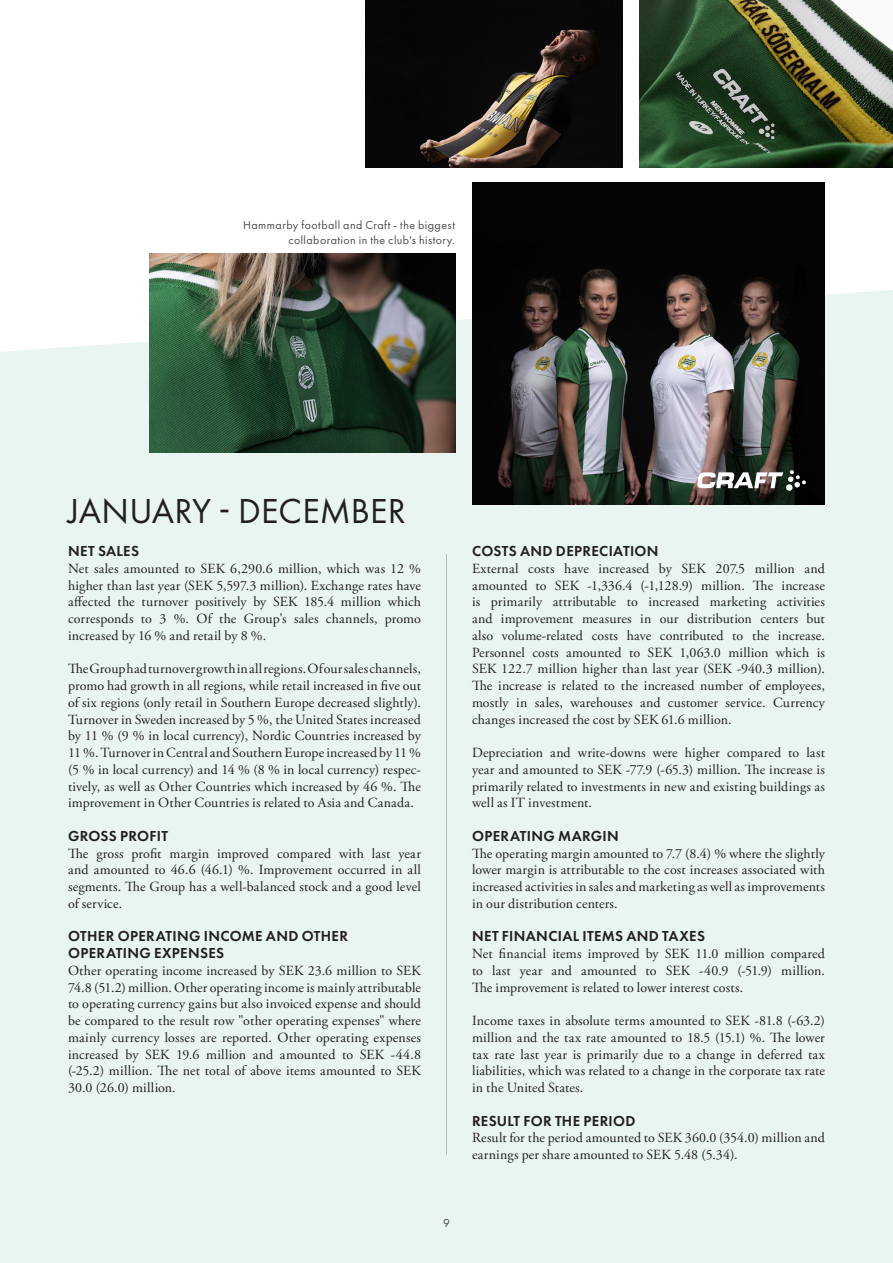
<style>
.page{position:relative;width:893px;height:1263px;background:#fff}
.page>*{position:absolute;margin:0;border:0;box-sizing:border-box;transform-origin:0 0}
.Mellanrubrik_12{font:36px "Futura PT";letter-spacing:.005em;color:#231f20}
.Mellanrubrik_10_fet{font:600 15px/16.8px "Futura PT";letter-spacing:.02em;color:#231f20}
.Mellanrubrik_10{font:600 15px "Futura PT";letter-spacing:.02em;color:#231f20}
.Brödtext{font:13.95px/16.8px "Adobe Garamond Pro";letter-spacing:.01em;color:#231f20;text-align:justify}
.Bildtext{font:12px/15px "Futura PT";letter-spacing:.035em;color:#4b4c4d;text-align:right}
.Header___Footer{font:12px "Futura PT";color:#4b4c4d}
</style>
<div class="page">
<div style="left:0;top:290px;width:893px;height:973px;background:#e8f5f0"></div>
<img style="left:472px;top:183px;width:353px;height:322px">
<img style="left:150px;top:254px;width:306px;height:199px">
<img style="left:639px;top:0;width:254px;height:167px">
<img style="left:366px;top:0;width:256px;height:167px">
<svg style="left:697px;top:470px;width:109px;height:20px"></svg>
<hr style="left:446px;top:554px;width:1px;height:600px;background:#939598">
<p class="Bildtext" style="left:243px;top:217px;width:213px">Hammarby football and Craft - the biggest collaboration in the club's history.</p>
<p class="Mellanrubrik_12" style="left:68px;top:489px;width:339px">JANUARY - DECEMBER</p>
<p class="Mellanrubrik_10" style="left:68px;top:542px;width:72px">NET SALES</p>
<p class="Brödtext" style="left:68px;top:561px;width:354px">Net sales amounted to SEK 6,290.6 million, which was 12 % higher than last year (SEK 5,597.3 million). Exchange rates have affected the turnover positively by SEK 185.4 million which corresponds to 3 %. Of the Group's sales channels, promo increased by 16 % and retail by 8 %.</p>
<p class="Brödtext" style="left:68px;top:661px;width:354px">The Group had turnover growth in all regions. Of our sales channels, promo had growth in all regions, while retail increased in five out of six regions (only retail in Southern Europe decreased slightly).<br>Turnover in Sweden increased by 5 %, the United States increased by 11 % (9 % in local currency), Nordic Countries increased by 11 %. Turnover in Central and Southern Europe increased by 11 % (5 % in local currency) and 14 % (8 % in local currency) respec&shy;tively, as well as Other Countries which increased by 46 %. The improvement in Other Countries is related to Asia and Canada.</p>
<p class="Mellanrubrik_10_fet" style="left:68px;top:827px;width:101px">GROSS PROFIT</p>
<p class="Brödtext" style="left:68px;top:845px;width:354px">The gross profit margin improved compared with last year and amounted to 46.6 (46.1) %. Improvement occurred in all segments. The Group has a well-balanced stock and a good level of service.</p>
<p class="Mellanrubrik_10_fet" style="left:68px;top:928px;width:281px">OTHER OPERATING INCOME AND OTHER<br>OPERATING EXPENSES</p>
<p class="Brödtext" style="left:68px;top:962px;width:354px">Other operating income increased by SEK 23.6 million to SEK 74.8 (51.2) million. Other operating income is mainly attributable to operating currency gains but also invoiced expense and should be compared to the result row "other operating expenses" where mainly currency losses are reported. Other operating expenses increased by SEK 19.6 million and amounted to SEK -44.8 (-25.2) million. The net total of above items amounted to SEK 30.0 (26.0) million.</p>
<p class="Header___Footer" style="left:443px;top:1216px;width:8px">9</p>
<p class="Mellanrubrik_10_fet" style="left:472px;top:543px;width:188px">COSTS AND DEPRECIATION</p>
<p class="Brödtext" style="left:472px;top:561px;width:354px">External costs have increased by SEK 207.5 million and amounted to SEK -1,336.4 (-1,128.9) million. The increase is primarily attributable to increased marketing activities and improvement measures in our distribution centers but also volume-related costs have contributed to the increase.<br>Personnel costs amounted to SEK 1,063.0 million which is SEK 122.7 million higher than last year (SEK -940.3 million).<br>The increase is related to the increased number of employees, mostly in sales, warehouses and customer service. Currency changes increased the cost by SEK 61.6 million.</p>
<p class="Brödtext" style="left:472px;top:745px;width:354px">Depreciation and write-downs were higher compared to last year and amounted to SEK -77.9 (-65.3) million. The increase is primarily related to investments in new and existing buildings as well as IT investment.</p>
<p class="Mellanrubrik_10_fet" style="left:472px;top:827px;width:148px">OPERATING MARGIN</p>
<p class="Brödtext" style="left:472px;top:845px;width:354px">The operating margin amounted to 7.7 (8.4) % where the slightly lower margin is attributable to the cost increases associated with increased activities in sales and marketing as well as improvements in our distribution centers.</p>
<p class="Mellanrubrik_10_fet" style="left:472px;top:928px;width:234px">NET FINANCIAL ITEMS AND TAXES</p>
<p class="Brödtext" style="left:472px;top:946px;width:354px">Net financial items improved by SEK 11.0 million compared to last year and amounted to SEK -40.9 (-51.9) million.<br>The improvement is related to lower interest costs.</p>
<p class="Brödtext" style="left:472px;top:1013px;width:354px">Income taxes in absolute terms amounted to SEK -81.8 (-63.2) million and the tax rate amounted to 18.5 (15.1) %. The lower tax rate last year is primarily due to a change in deferred tax liabilities, which was related to a change in the corporate tax rate in the United States.</p>
<p class="Mellanrubrik_10_fet" style="left:472px;top:1112px;width:165px">RESULT FOR THE PERIOD</p>
<p class="Brödtext" style="left:472px;top:1130px;width:354px">Result for the period amounted to SEK 360.0 (354.0) million and earnings per share amounted to SEK 5.48 (5.34).</p>
</div>
